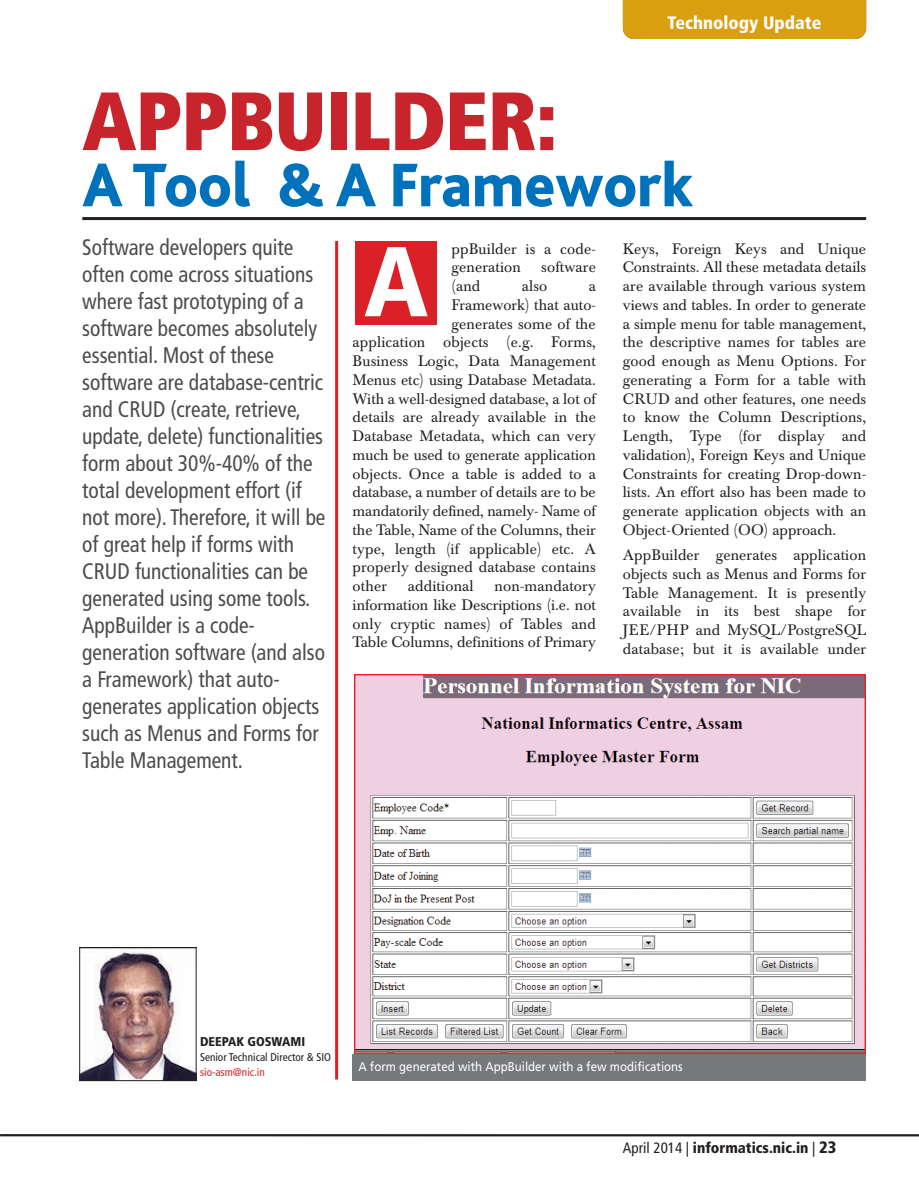
<style>
.page{position:relative;width:919px;height:1189px;background:#fff}
.page>*{position:absolute;margin:0;border:0;box-sizing:border-box;transform-origin:0 0}
.t1{font:900 condensed 99px "Frutiger";color:#fff}
.t2{font:900 condensed 82.5px "Frutiger";letter-spacing:-.01em;color:#c8242b}
.t3{font:800 64.5px "Bliss Pro";color:#0072bc;scale:.94 1}
.t4{font:condensed 22.5px/27px "Frutiger";color:#4b4c4d;scale:.95 1}
.t5{font:900 condensed 18px "Frutiger";color:#fff}
.t6{font:15px/18.8px "Baskerville BE";letter-spacing:.01em;color:#231f20;text-align:justify}
.t7{font:15px "Baskerville BE";letter-spacing:-.01em;color:#231f20}
.t8{font:900 condensed 15px "Frutiger";color:#231f20}
.t9{font:12.75px "Frutiger";color:#fff;scale:.9 1}
.t10{font:900 condensed 12.75px "Frutiger";color:#231f20}
.t11{font:condensed 11.25px/15px "Frutiger";color:#231f20}
.s1{color:#da2128}
.s2{font-weight:400}
.s3{font-size:16.5px}
</style>
<div class="page">
<hr style="left:1px;top:1134px;width:917px;height:2px;background:#231f20">
<div style="left:622px;top:0;width:243px;height:39px;background:#da9f0f"></div>
<img style="left:81px;top:949px;width:113px;height:130px">
<div style="left:79px;top:947px;width:117px;height:134px;border:1px solid #231f20"></div>
<hr style="left:335px;top:241px;width:3px;height:839px;background:#da2128">
<div style="left:354px;top:242px;width:82px;height:83px;background:#da2128"></div>
<img style="left:354px;top:675px;width:510px;height:378px">
<div style="left:352px;top:1054px;width:513px;height:27px;background:#76787b"></div>
<hr style="left:82px;top:217px;width:783px;height:3px;background:#231f20">
<p class="t2" style="left:82px;top:88px;width:476px">APPBUILDER:</p>
<p class="t5" style="left:630px;top:16px;width:229px">E-Gov Products and Services</p>
<p class="t5" style="left:667px;top:16px;width:156px">Technology Update</p>
<p class="t3" style="left:82px;top:155px;width:651px">A Tool &amp; A Framework</p>
<p class="t4" style="left:82px;top:236px;width:257px">Software developers quite often come across situations where fast prototyping of a software becomes absolutely essential. Most of these software are database-centric and CRUD (create, retrieve, update, delete) functionalities form about 30%-40% of the total development effort (if not more). Therefore, it will be of great help if forms with<br>CRUD functionalities can be generated using some tools.<br>AppBuilder is a code&shy;generation software (and also a Framework) that auto&shy;generates application objects such as Menus and Forms for<br>Table Management.</p>
<p class="t6" style="left:451px;top:241px;width:146px">ppBuilder is a code&shy;generation</p>
<p class="t1" style="left:364px;top:242px;width:66px">A</p>
<p class="t6" style="left:541px;top:259px;width:56px">software</p>
<p class="t6" style="left:451px;top:278px;width:30px">(and</p>
<p class="t6" style="left:521px;top:278px;width:27px">also</p>
<p class="t6" style="left:588px;top:278px;width:9px">a</p>
<p class="t6" style="left:451px;top:297px;width:146px">Framework) that auto-</p>
<p class="t6" style="left:451px;top:316px;width:146px">generates some of the</p>
<p class="t6" style="left:352px;top:334px;width:245px">application objects (e.g. Forms,</p>
<p class="t6" style="left:352px;top:353px;width:245px">Business Logic, Data Management</p>
<p class="t6" style="left:352px;top:372px;width:244px">Menus etc) using Database Metadata.</p>
<p class="t6" style="left:352px;top:391px;width:245px">With a well-designed database, a lot of</p>
<p class="t6" style="left:352px;top:409px;width:245px">details are already available in the</p>
<p class="t6" style="left:352px;top:428px;width:245px">Database Metadata, which can very</p>
<p class="t6" style="left:352px;top:447px;width:244px">much be used to generate application</p>
<p class="t6" style="left:352px;top:466px;width:245px">objects. Once a table is added to a</p>
<p class="t6" style="left:352px;top:484px;width:244px">database, a number of details are to be</p>
<p class="t7" style="left:352px;top:505px;width:244px">mandatorily defined, namely- Name of</p>
<p class="t6" style="left:352px;top:522px;width:244px">the Table, Name of the Columns, their</p>
<p class="t6" style="left:352px;top:541px;width:245px">type, length (if applicable) etc. A</p>
<p class="t6" style="left:352px;top:559px;width:244px">properly designed database contains</p>
<p class="t6" style="left:352px;top:578px;width:36px">other</p>
<p class="t6" style="left:407px;top:578px;width:67px">additional</p>
<p class="t6" style="left:352px;top:578px;width:245px;text-indent:142px">non-mandatory information like Descriptions (i.e. not only cryptic names) of Tables and Table Columns, definitions of Primary</p>
<p class="t6" style="left:622px;top:241px;width:245px">Keys, Foreign Keys and Unique Constraints. All these metadata details are available through various system views and tables. In order to generate a simple menu for table management, the descriptive names for tables are good enough as Menu Options. For generating a Form for a table with CRUD and other features, one needs to know the Column Descriptions, Length, Type (for display and validation), Foreign Keys and Unique Constraints for creating Drop-down&shy;lists. An effort also has been made to generate application objects with an Object-Oriented (OO) approach.</p>
<p class="t6" style="left:622px;top:547px;width:245px">AppBuilder generates application objects such as Menus and Forms for Table Management. It is presently available in its best shape for JEE/PHP and MySQL/PostgreSQL database; but it is available under</p>
<p class="t10" style="left:200px;top:1036px;width:107px">DEEPAK GOSWAMI</p>
<p class="t11" style="left:200px;top:1050px;width:133px">Senior Technical Director &amp; SIO <span class="s1">sio-asm@nic.in</span></p>
<p class="t9" style="left:358px;top:1061px;width:361px">A form generated with AppBuilder with a few modifications</p>
<p class="t8" style="left:622px;top:1142px;width:215px"><span class="s2">April 2014 |</span> informatics.nic.in <span class="s2">|</span> <span class="s3">23</span></p>
</div>
